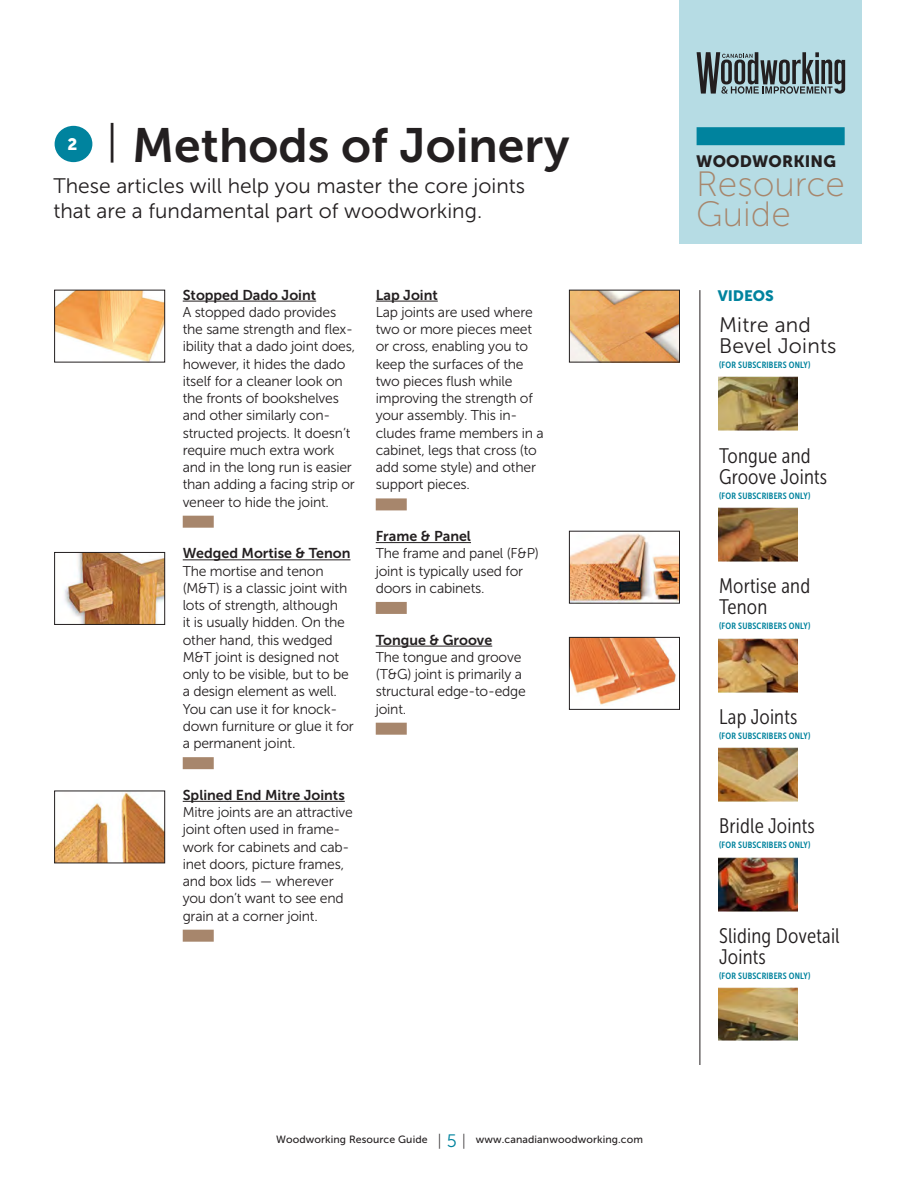
<style>
.page{position:relative;width:918px;height:1188px;background:#fff}
.page>*{position:absolute;margin:0;border:0;box-sizing:border-box;transform-origin:0 0}
.t1{font:48px "Museo Sans 700";color:#231f20}
.t2{font:35.1px/29.4px "Museo Sans 100";color:#a7866c}
.t3{font:21px/25.2px "Museo Sans 300";color:#231f20}
.t4{font:21px/21px "Museo Sans Cond 300";letter-spacing:.01em;color:#231f20}
.t5{font:16.5px "Museo Sans 900";color:#fff}
.t6{font:16.35px "Museo Sans 900";letter-spacing:.01em;color:#231f20}
.t7{font:15px "Museo Sans 900";color:#00839e}
.t8{font:14.25px/17.2px "Museo Sans 300";letter-spacing:-.015em;color:#231f20}
.t9{font:14.25px "Museo Sans 700";color:#231f20}
.t10{font:10.5px "Museo Sans 500";letter-spacing:.01em;color:#231f20}
.t11{font:9px "Museo Sans Cond 700";letter-spacing:.02em;color:#00839e}
.s1{font-family:"Museo Sans 300";font-size:42px}
.s2{font-family:"Minion Pro";font-size:15px}
.s3{font-family:"Museo Sans 300";font-size:18px;color:#00839e}
</style>
<div class="page">
<div style="left:680px;top:0;width:182px;height:244px;background:#b6dce4"></div>
<svg style="left:697px;top:52px;width:148px;height:42px"></svg>
<div style="left:697px;top:127px;width:148px;height:18px;background:#00839e"></div>
<hr style="left:700px;top:290px;width:1px;height:775px;background:#231f20">
<div style="left:55px;top:126px;width:37px;height:36px;background:#00839e;border-radius:50%"></div>
<img style="left:56px;top:292px;width:107px;height:68px">
<div style="left:54px;top:290px;width:111px;height:72px;border:1px solid #231f20"></div>
<img style="left:64px;top:554px;width:99px;height:69px">
<div style="left:54px;top:552px;width:111px;height:73px;border:1px solid #231f20"></div>
<img style="left:56px;top:793px;width:107px;height:68px">
<div style="left:54px;top:791px;width:111px;height:72px;border:1px solid #231f20"></div>
<img style="left:571px;top:292px;width:107px;height:68px">
<div style="left:569px;top:290px;width:111px;height:72px;border:1px solid #231f20"></div>
<img style="left:571px;top:533px;width:107px;height:68px">
<div style="left:569px;top:531px;width:111px;height:72px;border:1px solid #231f20"></div>
<img style="left:571px;top:639px;width:106px;height:67px">
<div style="left:569px;top:637px;width:111px;height:73px;border:1px solid #231f20"></div>
<img style="left:718px;top:377px;width:79px;height:54px">
<img style="left:718px;top:507px;width:79px;height:54px">
<img style="left:718px;top:639px;width:79px;height:54px">
<img style="left:718px;top:747px;width:79px;height:54px">
<img style="left:718px;top:857px;width:79px;height:54px">
<img style="left:718px;top:987px;width:79px;height:54px">
<hr style="left:183px;top:301px;width:133px;height:1px;background:#231f20">
<div style="left:183px;top:516px;width:31px;height:12px;background:#a7866c"></div>
<hr style="left:183px;top:559px;width:167px;height:1px;background:#231f20">
<div style="left:183px;top:757px;width:31px;height:12px;background:#a7866c"></div>
<hr style="left:183px;top:801px;width:162px;height:1px;background:#231f20">
<div style="left:183px;top:930px;width:31px;height:12px;background:#a7866c"></div>
<hr style="left:376px;top:301px;width:62px;height:1px;background:#231f20">
<div style="left:376px;top:498px;width:31px;height:12px;background:#a7866c"></div>
<hr style="left:376px;top:542px;width:95px;height:1px;background:#231f20">
<div style="left:376px;top:602px;width:31px;height:12px;background:#a7866c"></div>
<hr style="left:376px;top:646px;width:116px;height:1px;background:#231f20">
<div style="left:376px;top:723px;width:31px;height:12px;background:#a7866c"></div>
<p class="t5" style="left:68px;top:135px;width:11px">2</p>
<h1 class="t1" style="left:106px;top:119px;width:465px"><span class="s1">|</span> Methods of Joinery</h1>
<h3 class="t3" style="left:53px;top:173px;width:473px">These articles will help you master the core joints that are a fundamental part of woodworking.</h3>
<p class="t6" style="left:696px;top:152px;width:141px">WOODWORKING</p>
<h2 class="t2" style="left:696px;top:170px;width:150px">Resource<br>Guide</h2>
<p class="t9" style="left:183px;top:287px;width:135px">Stopped Dado Joint</p>
<p class="t7" style="left:718px;top:288px;width:58px">VIDEOS</p>
<p class="t8" style="left:183px;top:304px;width:174px">A stopped dado provides the same strength and flex&shy;ibility that a dado joint does, however, it hides the dado itself for a cleaner look on the fronts of bookshelves and other similarly con&shy;structed projects. It doesn’t require much extra work and in the long run is easier than adding a facing strip or veneer to hide the joint.</p>
<p class="t9" style="left:183px;top:546px;width:169px">Wedged Mortise &amp; Tenon</p>
<p class="t8" style="left:183px;top:562px;width:173px">The mortise and tenon (M&amp;T) is a classic joint with lots of strength, although<br>it is usually hidden. On the other hand, this wedged<br>M&amp;T joint is designed not only to be visible, but to be a design element as well.<br>You can use it for knock&shy;down furniture or glue it for a permanent joint.</p>
<p class="t9" style="left:183px;top:787px;width:164px">Splined End Mitre Joints</p>
<p class="t8" style="left:183px;top:804px;width:172px">Mitre joints are an attractive joint often used in frame&shy;work for cabinets and cab&shy;inet doors, picture frames, and box lids — wherever you don’t want to see end grain at a corner joint.</p>
<p class="t9" style="left:376px;top:287px;width:64px">Lap Joint</p>
<p class="t8" style="left:376px;top:304px;width:169px">Lap joints are used where two or more pieces meet or cross, enabling you to keep the surfaces of the two pieces flush while improving the strength of your assembly. This in&shy;cludes frame members in a cabinet, legs that cross (to add some style) and other support pieces.</p>
<p class="t9" style="left:376px;top:528px;width:97px">Frame &amp; Panel</p>
<p class="t8" style="left:376px;top:545px;width:165px">The frame and panel (F&amp;P) joint is typically used for doors in cabinets.</p>
<h3 class="t3" style="left:719px;top:315px;width:119px;line-height:21px">Mitre and<br>Bevel Joints</h3>
<p class="t11" style="left:719px;top:360px;width:93px">(FOR SUBSCRIBERS ONLY)</p>
<h3 class="t4" style="left:719px;top:445px;width:110px">Tongue and<br>Groove Joints</h3>
<p class="t11" style="left:719px;top:491px;width:93px">(FOR SUBSCRIBERS ONLY)</p>
<h3 class="t4" style="left:719px;top:576px;width:93px">Mortise and<br>Tenon</h3>
<p class="t11" style="left:719px;top:621px;width:93px">(FOR SUBSCRIBERS ONLY)</p>
<p class="t9" style="left:376px;top:632px;width:118px">Tongue &amp; Groove</p>
<p class="t8" style="left:376px;top:649px;width:152px">The tongue and groove (T&amp;G) joint is primarily a structural edge-to-edge joint.</p>
<h3 class="t4" style="left:719px;top:706px;width:80px">Lap Joints</h3>
<p class="t11" style="left:719px;top:731px;width:93px">(FOR SUBSCRIBERS ONLY)</p>
<h3 class="t4" style="left:719px;top:816px;width:97px">Bridle Joints</h3>
<p class="t11" style="left:719px;top:840px;width:93px">(FOR SUBSCRIBERS ONLY)</p>
<p class="t10" style="left:276px;top:1134px;width:368px">Woodworking Resource Guide <span class="s2">|</span> <span class="s3">5</span> <span class="s2">|</span> www.canadianwoodworking.com</p>
<h3 class="t4" style="left:719px;top:925px;width:122px">Sliding Dovetail<br>Joints</h3>
<p class="t11" style="left:719px;top:971px;width:93px">(FOR SUBSCRIBERS ONLY)</p>
</div>
